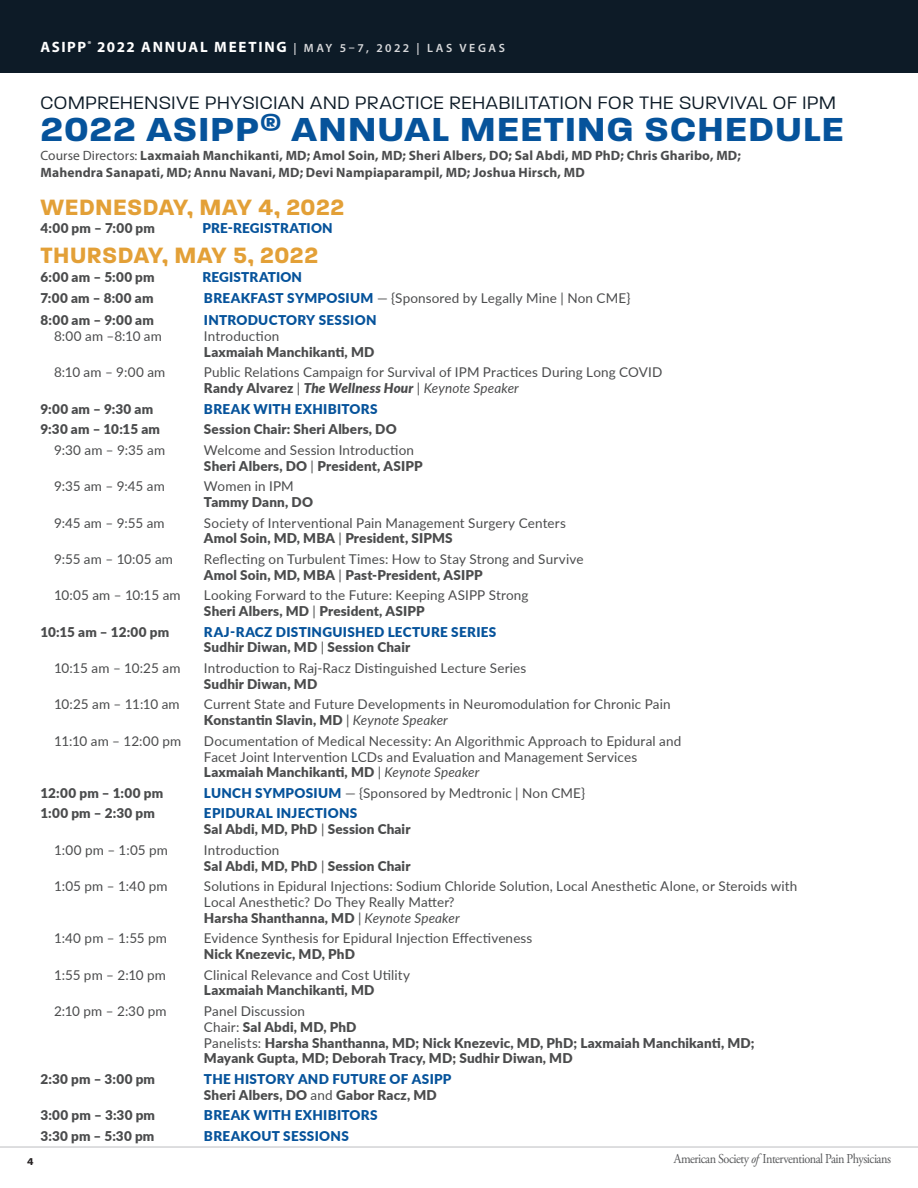
<style>
.page{position:relative;width:918px;height:1188px;background:#fff}
.page>*{position:absolute;margin:0;border:0;box-sizing:border-box;transform-origin:0 0}
.t1{font:700 36px "Paralucent";letter-spacing:.02em;color:#06539b;scale:1.1 1}
.t2{font:700 24px "Paralucent";letter-spacing:.02em;color:#e3a037}
.t3{font:300 19.5px "Paralucent";letter-spacing:.035em;color:#0d1b27}
.t4{font:700 15px "Myriad Pro";letter-spacing:.12em;color:#fff}
.t5{font:13.65px "Adobe Garamond Pro";letter-spacing:-.04em;color:#57585a;scale:.9 1}
.t6{font:13.5px/15.8px "Lato";letter-spacing:.01em;color:#4b4c4d}
.t7{font:900 13.5px/15.8px "Lato";letter-spacing:.01em;color:#4b4c4d}
.t8{font:900 13.5px/15.8px "Lato";letter-spacing:.02em;color:#06539b}
.t9{font:700 13.5px/16.5px "Myriad Pro";letter-spacing:.01em;color:#4b4c4d}
.t10{font:13.5px "Lato";letter-spacing:-.01em;color:#4b4c4d}
.t11{font:700 10.5px "Myriad Pro";color:#231f20;scale:1.1 1}
.s1{font-weight:600;font-size:12px;color:#d8d9db}
.s2{font-weight:400}
.s3{font-weight:900;color:#06539b}
.s4{font-weight:900}
.s5{font-weight:900;font-style:italic}
.s6{font-style:italic}
.s7{color:#4b4c4d}
.s8{font-weight:400;color:#4b4c4d}
.s9{color:#06539b}
</style>
<div class="page">
<div style="left:0;top:0;width:918px;height:73px;background:#0d1b27"></div>
<hr style="left:0;top:1147px;width:918px;height:1px;background:#bcbdc0">
<p class="t4" style="left:40px;top:37px;width:466px">ASIPP<sup>®</sup> 2022 ANNUAL MEETING <span class="s1">| MAY 5–7, 2022 | LAS VEGAS</span></p>
<h3 class="t3" style="left:40px;top:91px;width:797px">COMPREHENSIVE PHYSICIAN AND PRACTICE REHABILITATION FOR THE SURVIVAL OF IPM</h3>
<h1 class="t1" style="left:40px;top:107px;width:732px">2022 ASIPP<sup>®</sup> ANNUAL MEETING SCHEDULE</h1>
<p class="t9" style="left:40px;top:147px;width:702px"><span class="s2">Course Directors:</span> Laxmaiah Manchikanti, MD; Amol Soin, MD; Sheri Albers, DO; Sal Abdi, MD PhD; Chris Gharibo, MD;<br>Mahendra Sanapati, MD; Annu Navani, MD; Devi Nampiaparampil, MD; Joshua Hirsch, MD</p>
<h2 class="t2" style="left:40px;top:192px;width:305px">WEDNESDAY, MAY 4, 2022</h2>
<p class="t7" style="left:40px;top:220px;width:116px">4:00 pm – 7:00 pm</p>
<p class="t8" style="left:202px;top:220px;width:132px">PRE-REGISTRATION</p>
<h2 class="t2" style="left:40px;top:240px;width:279px">THURSDAY, MAY 5, 2022</h2>
<p class="t7" style="left:40px;top:268px;width:116px">6:00 am – 5:00 pm</p>
<p class="t8" style="left:202px;top:268px;width:101px">REGISTRATION</p>
<p class="t7" style="left:40px;top:289px;width:115px">7:00 am – 8:00 am</p>
<p class="t6" style="left:204px;top:289px;width:428px"><span class="s3">BREAKFAST SYMPOSIUM</span> — {Sponsored by Legally Mine | Non CME}</p>
<p class="t7" style="left:41px;top:312px;width:115px">8:00 am – 9:00 am</p>
<p class="t8" style="left:204px;top:312px;width:174px">INTRODUCTORY SESSION</p>
<p class="t6" style="left:54px;top:327px;width:109px">8:00 am –8:10 am</p>
<p class="t6" style="left:204px;top:327px;width:77px">Introduction</p>
<p class="t7" style="left:204px;top:343px;width:172px">Laxmaiah Manchikanti, MD</p>
<p class="t6" style="left:54px;top:364px;width:113px">8:10 am – 9:00 am</p>
<p class="t6" style="left:204px;top:364px;width:460px">Public Relations Campaign for Survival of IPM Practices During Long COVID<br><span class="s4">Randy Alvarez</span> | <span class="s5">The Wellness Hour</span> | <span class="s6">Keynote Speaker</span></p>
<p class="t7" style="left:41px;top:400px;width:114px">9:00 am – 9:30 am</p>
<p class="t8" style="left:204px;top:400px;width:175px">BREAK WITH EXHIBITORS</p>
<p class="t7" style="left:41px;top:421px;width:121px">9:30 am – 10:15 am</p>
<p class="t7" style="left:204px;top:421px;width:194px">Session Chair: Sheri Albers, DO</p>
<p class="t6" style="left:54px;top:441px;width:113px">9:30 am – 9:35 am</p>
<p class="t6" style="left:204px;top:441px;width:220px">Welcome and Session Introduction<br><span class="s4">Sheri Albers, DO</span> | <span class="s4">President, ASIPP</span></p>
<p class="t6" style="left:54px;top:478px;width:112px">9:35 am – 9:45 am</p>
<p class="t6" style="left:204px;top:478px;width:91px">Women in IPM</p>
<p class="t7" style="left:204px;top:494px;width:111px">Tammy Dann, DO</p>
<p class="t6" style="left:54px;top:514px;width:112px">9:45 am – 9:55 am</p>
<p class="t6" style="left:204px;top:514px;width:363px">Society of Interventional Pain Management Surgery Centers<br><span class="s4">Amol Soin, MD, MBA</span> | <span class="s4">President, SIPMS</span></p>
<p class="t6" style="left:54px;top:551px;width:121px">9:55 am – 10:05 am</p>
<p class="t6" style="left:204px;top:551px;width:381px">Reflecting on Turbulent Times: How to Stay Strong and Survive<br><span class="s4">Amol Soin, MD, MBA</span> | <span class="s4">Past-President, ASIPP</span></p>
<p class="t6" style="left:54px;top:587px;width:128px">10:05 am – 10:15 am</p>
<p class="t6" style="left:204px;top:587px;width:326px">Looking Forward to the Future: Keeping ASIPP Strong<br><span class="s4">Sheri Albers, MD</span> | <span class="s4">President, ASIPP</span></p>
<p class="t7" style="left:41px;top:623px;width:130px">10:15 am – 12:00 pm</p>
<p class="t8" style="left:204px;top:623px;width:294px">RAJ-RACZ DISTINGUISHED LECTURE SERIES<br><span class="s7">Sudhir Diwan, MD</span> <span class="s8">|</span> <span class="s7">Session Chair</span></p>
<p class="t6" style="left:54px;top:660px;width:128px">10:15 am – 10:25 am</p>
<p class="t6" style="left:204px;top:660px;width:324px">Introduction to Raj-Racz Distinguished Lecture Series</p>
<p class="t7" style="left:204px;top:675px;width:115px">Sudhir Diwan, MD</p>
<p class="t10" style="left:54px;top:695px;width:127px">10:25 am – 11:10 am</p>
<p class="t6" style="left:204px;top:696px;width:468px">Current State and Future Developments in Neuromodulation for Chronic Pain<br><span class="s4">Konstantin Slavin, MD</span> | <span class="s6">Keynote Speaker</span></p>
<p class="t6" style="left:54px;top:732px;width:129px">11:10 am – 12:00 pm</p>
<p class="t6" style="left:204px;top:732px;width:479px">Documentation of Medical Necessity: An Algorithmic Approach to Epidural and<br>Facet Joint Intervention LCDs and Evaluation and Management Services<br><span class="s4">Laxmaiah Manchikanti, MD</span> | <span class="s6">Keynote Speaker</span></p>
<p class="t7" style="left:41px;top:784px;width:124px">12:00 pm – 1:00 pm</p>
<p class="t6" style="left:204px;top:785px;width:383px"><span class="s3">LUNCH SYMPOSIUM</span> — {Sponsored by Medtronic | Non CME}</p>
<p class="t7" style="left:41px;top:805px;width:116px">1:00 pm – 2:30 pm</p>
<p class="t7" style="left:204px;top:805px;width:208px"><span class="s9">EPIDURAL INJECTIONS<br></span>Sal Abdi, MD, PhD <span class="s2">|</span> Session Chair</p>
<p class="t6" style="left:54px;top:842px;width:116px">1:00 pm – 1:05 pm</p>
<p class="t7" style="left:204px;top:841px;width:208px"><span class="s2">Introduction<br></span>Sal Abdi, MD, PhD <span class="s2">|</span> Session Chair</p>
<p class="t6" style="left:54px;top:878px;width:115px">1:05 pm – 1:40 pm</p>
<p class="t6" style="left:204px;top:878px;width:595px">Solutions in Epidural Injections: Sodium Chloride Solution, Local Anesthetic Alone, or Steroids with<br>Local Anesthetic? Do They Really Matter?<br><span class="s4">Harsha Shanthanna, MD</span> | <span class="s6">Keynote Speaker</span></p>
<p class="t6" style="left:54px;top:930px;width:114px">1:40 pm – 1:55 pm</p>
<p class="t6" style="left:204px;top:930px;width:330px">Evidence Synthesis for Epidural Injection Effectiveness</p>
<p class="t7" style="left:204px;top:946px;width:152px">Nick Knezevic, MD, PhD</p>
<p class="t6" style="left:54px;top:966px;width:113px">1:55 pm – 2:10 pm</p>
<p class="t6" style="left:204px;top:966px;width:208px">Clinical Relevance and Cost Utility</p>
<p class="t7" style="left:204px;top:982px;width:172px">Laxmaiah Manchikanti, MD</p>
<p class="t6" style="left:54px;top:1003px;width:114px">2:10 pm – 2:30 pm</p>
<p class="t7" style="left:204px;top:1003px;width:552px"><span class="s2">Panel Discussion<br>Chair:</span> Sal Abdi, MD, PhD<br><span class="s2">Panelists:</span> Harsha Shanthanna, MD; Nick Knezevic, MD, PhD; Laxmaiah Manchikanti, MD; Mayank Gupta, MD; Deborah Tracy, MD; Sudhir Diwan, MD</p>
<p class="t7" style="left:41px;top:1071px;width:116px">2:30 pm – 3:00 pm</p>
<p class="t8" style="left:204px;top:1071px;width:249px">THE HISTORY AND FUTURE OF ASIPP<br><span class="s7">Sheri Albers, DO</span> <span class="s8">and</span> <span class="s7">Gabor Racz, MD</span></p>
<p class="t7" style="left:40px;top:1107px;width:116px">3:00 pm – 3:30 pm</p>
<p class="t8" style="left:204px;top:1107px;width:175px">BREAK WITH EXHIBITORS</p>
<p class="t7" style="left:40px;top:1128px;width:115px">3:30 pm – 5:30 pm</p>
<p class="t8" style="left:204px;top:1128px;width:146px">BREAKOUT SESSIONS</p>
<p class="t11" style="left:27px;top:1155px;width:7px">4</p>
<p class="t5" style="left:674px;top:1150px;width:243px">American Society <span class="s6">of</span> Interventional Pain Physicians</p>
</div>
